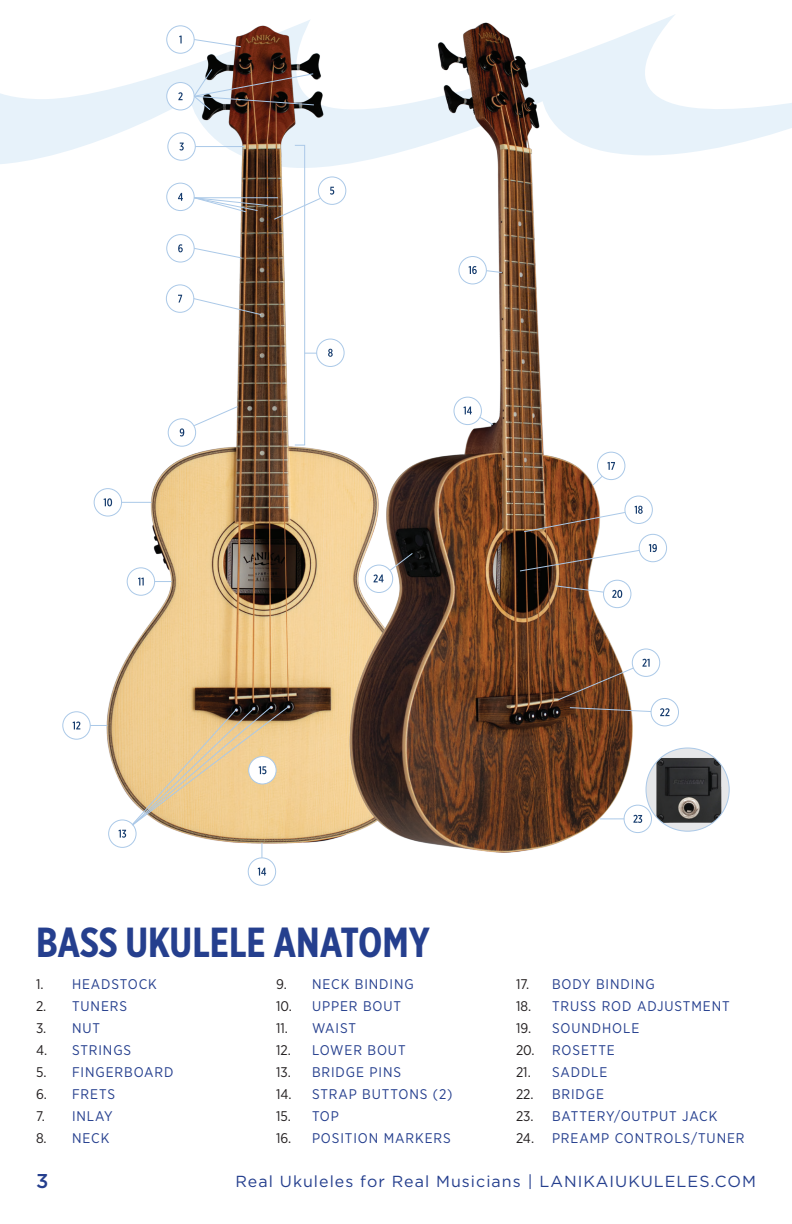
<style>
.page{position:relative;width:792px;height:1224px;background:#fff}
.page>*{position:absolute;margin:0;border:0;box-sizing:border-box;transform-origin:0 0}
.t1{font:700 42px "Gotham X Narrow";color:#253f8e}
.t2{font:500 20px "Gotham";color:#253f8e}
.t3{font:16px "Gotham";letter-spacing:.065em;color:#253f8e}
.t4{font:14px "Gotham Narrow";letter-spacing:.065em;color:#253f8e}
.t5{font:14px "Gotham Narrow";color:#231f20}
.s1{color:#231f20}
.s2{color:#253f8e}
</style>
<div class="page">
<svg style="left:0;top:14px;width:792px;height:150px"></svg>
<img style="left:107px;top:25px;width:242px;height:818px">
<img style="left:349px;top:22px;width:284px;height:831px">
<div style="left:365px;top:565px;width:28px;height:27px;background:#fff;border-radius:50%"></div>
<div style="left:365px;top:565px;width:28px;height:28px;border:1px solid #abc9e8;border-radius:50%"></div>
<div style="left:646px;top:748px;width:83px;height:83px;background:#e6e7e9;border-radius:42px"></div>
<img style="left:646px;top:758px;width:83px;height:65px">
<div style="left:167px;top:26px;width:27px;height:27px;background:#fff;border-radius:50%"></div>
<div style="left:166px;top:25px;width:29px;height:29px;border:1px solid #abc9e8;border-radius:50%"></div>
<div style="left:168px;top:133px;width:27px;height:27px;background:#fff;border-radius:50%"></div>
<div style="left:168px;top:132px;width:28px;height:29px;border:1px solid #abc9e8;border-radius:50%"></div>
<div style="left:167px;top:183px;width:27px;height:28px;background:#fff;border-radius:50%"></div>
<div style="left:166px;top:183px;width:29px;height:28px;border:1px solid #abc9e8;border-radius:50%"></div>
<div style="left:167px;top:235px;width:27px;height:27px;background:#fff;border-radius:50%"></div>
<div style="left:166px;top:234px;width:29px;height:28px;border:1px solid #abc9e8;border-radius:50%"></div>
<div style="left:166px;top:285px;width:28px;height:27px;background:#fff;border-radius:50%"></div>
<div style="left:166px;top:285px;width:28px;height:28px;border:1px solid #abc9e8;border-radius:50%"></div>
<div style="left:317px;top:339px;width:27px;height:27px;background:#fff;border-radius:50%"></div>
<div style="left:316px;top:339px;width:28px;height:28px;border:1px solid #abc9e8;border-radius:50%"></div>
<div style="left:168px;top:419px;width:28px;height:27px;background:#fff;border-radius:50%"></div>
<div style="left:168px;top:418px;width:28px;height:29px;border:1px solid #abc9e8;border-radius:50%"></div>
<div style="left:127px;top:568px;width:28px;height:27px;background:#fff;border-radius:50%"></div>
<div style="left:127px;top:567px;width:28px;height:29px;border:1px solid #abc9e8;border-radius:50%"></div>
<div style="left:62px;top:711px;width:29px;height:29px;border:1px solid #abc9e8;border-radius:50%"></div>
<div style="left:454px;top:397px;width:27px;height:28px;background:#fff;border-radius:50%"></div>
<div style="left:454px;top:397px;width:28px;height:28px;border:1px solid #abc9e8;border-radius:50%"></div>
<div style="left:459px;top:257px;width:27px;height:27px;background:#fff;border-radius:50%"></div>
<div style="left:459px;top:256px;width:28px;height:28px;border:1px solid #abc9e8;border-radius:50%"></div>
<div style="left:598px;top:452px;width:27px;height:28px;background:#fff;border-radius:50%"></div>
<div style="left:597px;top:452px;width:28px;height:28px;border:1px solid #abc9e8;border-radius:50%"></div>
<div style="left:604px;top:580px;width:27px;height:28px;background:#fff;border-radius:50%"></div>
<div style="left:603px;top:580px;width:28px;height:28px;border:1px solid #abc9e8;border-radius:50%"></div>
<div style="left:632px;top:649px;width:28px;height:28px;border:1px solid #abc9e8;border-radius:50%"></div>
<div style="left:109px;top:820px;width:27px;height:27px;background:#fff;border-radius:50%"></div>
<div style="left:108px;top:820px;width:28px;height:28px;border:1px solid #abc9e8;border-radius:50%"></div>
<div style="left:318px;top:177px;width:28px;height:27px;background:#fff;border-radius:50%"></div>
<div style="left:318px;top:177px;width:28px;height:28px;border:1px solid #abc9e8;border-radius:50%"></div>
<div style="left:167px;top:83px;width:27px;height:27px;background:#fff;border-radius:50%"></div>
<div style="left:166px;top:82px;width:29px;height:28px;border:1px solid #abc9e8;border-radius:50%"></div>
<div style="left:639px;top:534px;width:28px;height:28px;border:1px solid #abc9e8;border-radius:50%"></div>
<div style="left:94px;top:489px;width:28px;height:27px;background:#fff;border-radius:50%"></div>
<div style="left:94px;top:488px;width:28px;height:28px;border:1px solid #abc9e8;border-radius:50%"></div>
<div style="left:651px;top:698px;width:28px;height:28px;border:1px solid #abc9e8;border-radius:50%"></div>
<svg style="left:179px;top:36px;width:3px;height:7px"></svg>
<svg style="left:178px;top:92px;width:5px;height:8px"></svg>
<svg style="left:179px;top:143px;width:5px;height:8px"></svg>
<svg style="left:178px;top:193px;width:5px;height:8px"></svg>
<svg style="left:330px;top:187px;width:4px;height:8px"></svg>
<svg style="left:178px;top:244px;width:5px;height:8px"></svg>
<svg style="left:178px;top:295px;width:4px;height:8px"></svg>
<svg style="left:328px;top:349px;width:5px;height:8px"></svg>
<svg style="left:180px;top:428px;width:4px;height:8px"></svg>
<svg style="left:104px;top:498px;width:8px;height:8px"></svg>
<svg style="left:138px;top:578px;width:6px;height:7px"></svg>
<svg style="left:73px;top:722px;width:7px;height:7px"></svg>
<svg style="left:464px;top:407px;width:8px;height:7px"></svg>
<svg style="left:469px;top:266px;width:8px;height:8px"></svg>
<svg style="left:649px;top:544px;width:8px;height:8px"></svg>
<svg style="left:612px;top:590px;width:10px;height:8px"></svg>
<svg style="left:642px;top:659px;width:8px;height:8px"></svg>
<div style="left:625px;top:496px;width:27px;height:27px;background:#fff;border-radius:50%"></div>
<div style="left:625px;top:496px;width:28px;height:28px;border:1px solid #abc9e8;border-radius:50%"></div>
<svg style="left:635px;top:506px;width:8px;height:8px"></svg>
<svg style="left:633px;top:815px;width:9px;height:8px"></svg>
<div style="left:624px;top:805px;width:28px;height:28px;border:1px solid #abc9e8;border-radius:50%"></div>
<svg style="left:193px;top:39px;width:49px;height:9px"></svg>
<hr style="left:195px;top:146px;width:49px;height:1px;background:#abc9e8">
<svg style="left:193px;top:248px;width:49px;height:11px"></svg>
<svg style="left:193px;top:298px;width:69px;height:17px"></svg>
<svg style="left:193px;top:406px;width:45px;height:21px"></svg>
<svg style="left:122px;top:502px;width:29px;height:1px"></svg>
<svg style="left:90px;top:725px;width:17px;height:1px"></svg>
<svg style="left:155px;top:581px;width:17px;height:1px"></svg>
<svg style="left:479px;top:416px;width:15px;height:10px"></svg>
<svg style="left:305px;top:353px;width:12px;height:1px"></svg>
<svg style="left:592px;top:462px;width:23px;height:24px"></svg>
<svg style="left:519px;top:550px;width:121px;height:22px"></svg>
<svg style="left:555px;top:585px;width:49px;height:8px"></svg>
<svg style="left:569px;top:707px;width:83px;height:5px"></svg>
<svg style="left:557px;top:667px;width:77px;height:34px;background:#7f5439"></svg>
<svg style="left:600px;top:819px;width:24px;height:1px"></svg>
<svg style="left:193px;top:197px;width:128px;height:23px"></svg>
<img style="left:193px;top:69px;width:122px;height:42px">
<div style="left:294px;top:145px;width:11px;height:300px;border:1px solid #abc9e8"></div>
<svg style="left:486px;top:270px;width:17px;height:3px"></svg>
<svg style="left:660px;top:708px;width:10px;height:8px"></svg>
<svg style="left:119px;top:705px;width:171px;height:181px"></svg>
<svg style="left:523px;top:512px;width:103px;height:21px"></svg>
<svg style="left:373px;top:552px;width:40px;height:30px"></svg>
<p class="t1" style="left:36px;top:916px;width:396px">BASS UKULELE ANATOMY</p>
<p class="t4" style="left:36px;top:975px;width:122px"><span class="s1">1.</span> HEADSTOCK</p>
<p class="t4" style="left:36px;top:997px;width:93px"><span class="s1">2.</span> TUNERS</p>
<p class="t4" style="left:36px;top:1019px;width:66px"><span class="s1">3.</span> NUT</p>
<p class="t4" style="left:36px;top:1041px;width:97px"><span class="s1">4.</span> STRINGS</p>
<p class="t4" style="left:36px;top:1063px;width:139px"><span class="s1">5.</span> FINGERBOARD</p>
<p class="t4" style="left:36px;top:1085px;width:81px"><span class="s1">6.</span> FRETS</p>
<p class="t4" style="left:36px;top:1107px;width:78px"><span class="s1">7.</span> INLAY</p>
<p class="t4" style="left:36px;top:1129px;width:75px"><span class="s1">8.</span> NECK</p>
<p class="t4" style="left:276px;top:975px;width:139px"><span class="s1">9.</span> NECK BINDING</p>
<p class="t4" style="left:276px;top:997px;width:127px"><span class="s1">10.</span> UPPER BOUT</p>
<p class="t4" style="left:276px;top:1019px;width:82px"><span class="s1">11.</span> WAIST</p>
<p class="t4" style="left:276px;top:1041px;width:131px"><span class="s1">12.</span> LOWER BOUT</p>
<p class="t4" style="left:276px;top:1063px;width:127px"><span class="s1">13.</span> BRIDGE PINS</p>
<p class="t4" style="left:276px;top:1085px;width:178px"><span class="s1">14.</span> STRAP BUTTONS (2)</p>
<p class="t5" style="left:276px;top:1107px;width:64px">15. <span class="s2">TOP</span></p>
<p class="t4" style="left:276px;top:1129px;width:176px"><span class="s1">16.</span> POSITION MARKERS</p>
<p class="t4" style="left:516px;top:975px;width:140px"><span class="s1">17.</span> BODY BINDING</p>
<p class="t4" style="left:516px;top:997px;width:215px"><span class="s1">18.</span> TRUSS ROD ADJUSTMENT</p>
<p class="t4" style="left:516px;top:1019px;width:125px"><span class="s1">19.</span> SOUNDHOLE</p>
<p class="t4" style="left:516px;top:1041px;width:100px"><span class="s1">20.</span> ROSETTE</p>
<p class="t4" style="left:516px;top:1063px;width:93px"><span class="s1">21.</span> SADDLE</p>
<p class="t4" style="left:516px;top:1085px;width:90px"><span class="s1">22.</span> BRIDGE</p>
<p class="t4" style="left:516px;top:1107px;width:203px"><span class="s1">23.</span> BATTERY/OUTPUT JACK</p>
<p class="t4" style="left:516px;top:1129px;width:230px"><span class="s1">24.</span> PREAMP CONTROLS/TUNER</p>
<h2 class="t2" style="left:36px;top:1168px;width:14px">3</h2>
<p class="t3" style="left:236px;top:1171px;width:522px">Real Ukuleles for Real Musicians | LANIKAIUKULELES.COM</p>
</div>
